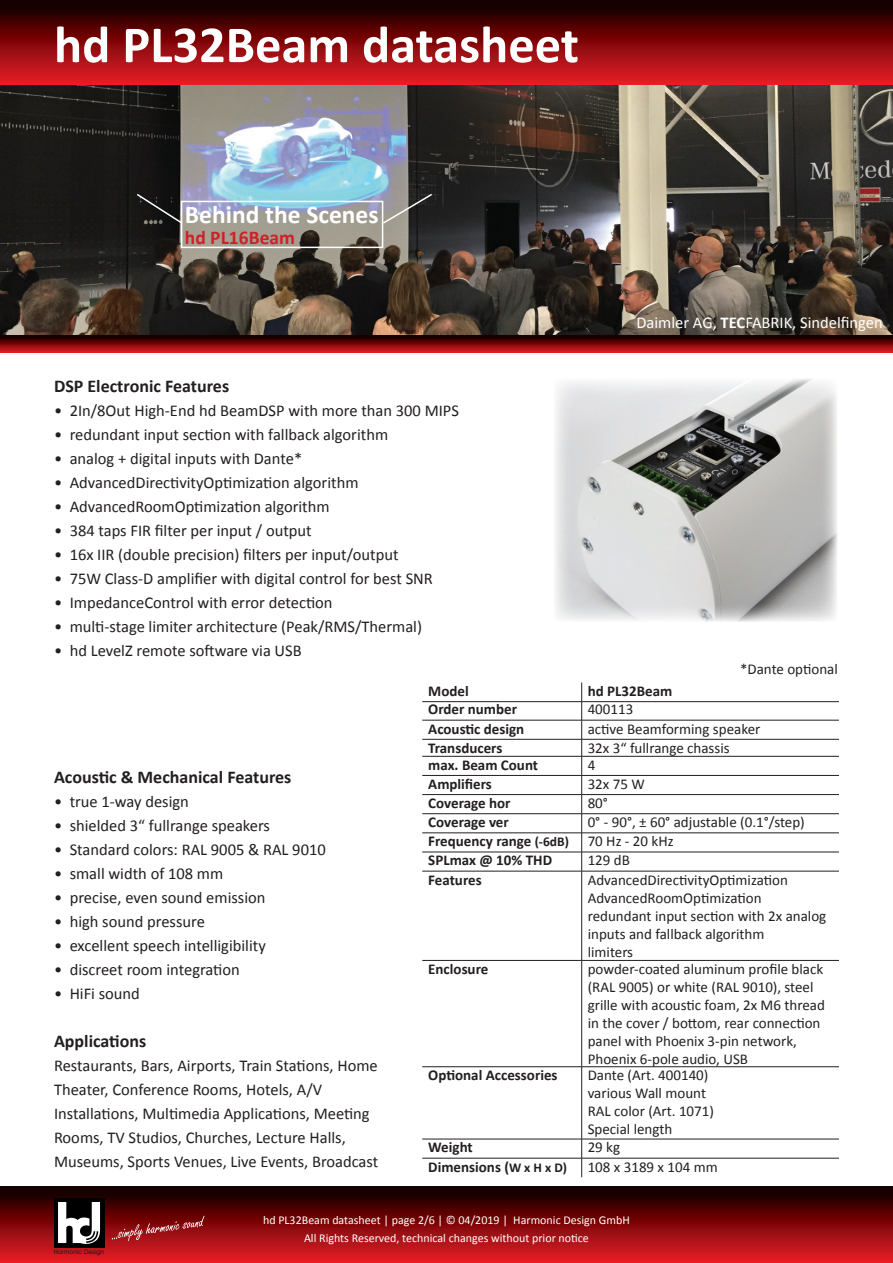
<style>
.page{position:relative;width:893px;height:1263px;background:#fff}
.page>*{position:absolute;margin:0;border:0;box-sizing:border-box;transform-origin:0 0}
.t1{font:700 52.5px "Calibri";color:#fff}
.t2{font:700 25.5px "Calibri";color:#fff}
.t3{font:700 19.5px "Calibri";color:#cf2026}
.t4{font:700 18px "Calibri";color:#231f20}
.t5{font:16.5px/24px "Calibri";color:#231f20}
.t6{font:16.5px "Calibri";color:#fff}
.t7{font:15px/18px "Calibri";color:#231f20}
.t8{font:700 15px "Calibri";color:#231f20}
.t9{font:12px/18px "Calibri";color:#fff;text-align:center}
.t10{font:500 6.45px "Avant Garde IT Cby BT";color:#231f20}
.s1{font-weight:700}
.s2{font-size:13.5px}
</style>
<div class="page">
<div style="left:0;top:1186px;width:893px;height:77px;background:linear-gradient(to bottom,#0a0000,#ef1b23)"></div>
<div style="left:54px;top:1198px;width:50px;height:49px;background:#000001"></div>
<svg style="left:58px;top:1202px;width:42px;height:42px"></svg>
<svg style="left:112px;top:1216px;width:93px;height:25px;background:#962123"></svg>
<div style="left:0;top:0;width:893px;height:85px;background:linear-gradient(to bottom,#0b0000,#ef1b23)"></div>
<img style="left:555px;top:379px;width:283px;height:243px">
<img style="left:0;top:86px;width:893px;height:250px">
<svg style="left:135px;top:192px;width:49px;height:33px;background:#282727"></svg>
<svg style="left:381px;top:192px;width:53px;height:33px;background:#676564"></svg>
<div style="left:181px;top:201px;width:202px;height:47px;border:2px solid #fff"></div>
<svg style="left:0;top:336px;width:893px;height:17px;background:#7d0a0c"></svg>
<svg style="left:581px;top:682px;width:1px;height:189px"></svg>
<hr style="left:581px;top:871px;width:1px;height:89px;background:#231f20">
<hr style="left:581px;top:960px;width:1px;height:106px;background:#231f20">
<hr style="left:581px;top:1067px;width:1px;height:72px;background:#231f20">
<svg style="left:581px;top:1140px;width:1px;height:37px"></svg>
<hr style="left:422px;top:720px;width:160px;height:1px;background:#231f20">
<hr style="left:582px;top:720px;width:257px;height:1px;background:#231f20">
<hr style="left:422px;top:852px;width:160px;height:1px;background:#231f20">
<hr style="left:422px;top:871px;width:160px;height:1px;background:#231f20">
<hr style="left:582px;top:871px;width:257px;height:1px;background:#231f20">
<hr style="left:422px;top:960px;width:160px;height:1px;background:#231f20">
<hr style="left:582px;top:960px;width:257px;height:1px;background:#231f20">
<hr style="left:422px;top:1066px;width:160px;height:1px;background:#231f20">
<hr style="left:582px;top:1066px;width:257px;height:1px;background:#231f20">
<hr style="left:422px;top:1139px;width:160px;height:1px;background:#231f20">
<hr style="left:582px;top:1139px;width:257px;height:1px;background:#231f20">
<hr style="left:422px;top:1158px;width:160px;height:1px;background:#231f20">
<hr style="left:582px;top:1158px;width:257px;height:1px;background:#231f20">
<hr style="left:422px;top:701px;width:160px;height:1px;background:#231f20">
<hr style="left:582px;top:701px;width:257px;height:1px;background:#231f20">
<hr style="left:422px;top:739px;width:160px;height:1px;background:#231f20">
<hr style="left:582px;top:739px;width:257px;height:1px;background:#231f20">
<hr style="left:422px;top:756px;width:160px;height:1px;background:#231f20">
<hr style="left:582px;top:756px;width:257px;height:1px;background:#231f20">
<hr style="left:422px;top:775px;width:160px;height:1px;background:#231f20">
<hr style="left:582px;top:775px;width:257px;height:1px;background:#231f20">
<hr style="left:422px;top:794px;width:160px;height:1px;background:#231f20">
<hr style="left:582px;top:794px;width:257px;height:1px;background:#231f20">
<hr style="left:422px;top:813px;width:160px;height:1px;background:#231f20">
<hr style="left:582px;top:813px;width:257px;height:1px;background:#231f20">
<hr style="left:422px;top:832px;width:160px;height:1px;background:#231f20">
<hr style="left:582px;top:832px;width:257px;height:1px;background:#231f20">
<hr style="left:582px;top:852px;width:257px;height:1px;background:#231f20">
<h1 class="t1" style="left:54px;top:11px;width:526px">hd PL32Beam datasheet</h1>
<h2 class="t2" style="left:185px;top:198px;width:195px">Behind the Scenes</h2>
<p class="t3" style="left:185px;top:225px;width:111px">hd PL16Beam</p>
<p class="t6" style="left:636px;top:312px;width:248px">Daimler AG, <span class="s1">TEC</span>FABRIK, Sindelfingen</p>
<p class="t4" style="left:54px;top:374px;width:177px">DSP Electronic Features</p>
<p class="t5" style="left:54px;top:398px;width:407px">• 2In/8Out High-End hd BeamDSP with more than 300 MIPS</p>
<p class="t5" style="left:54px;top:422px;width:336px">• redundant input section with fallback algorithm</p>
<p class="t5" style="left:54px;top:446px;width:250px">• analog + digital inputs with Dante*</p>
<p class="t5" style="left:54px;top:470px;width:306px">• AdvancedDirectivityOptimization algorithm</p>
<p class="t5" style="left:54px;top:494px;width:277px">• AdvancedRoomOptimization algorithm</p>
<p class="t5" style="left:54px;top:518px;width:259px">• 384 taps FIR filter per input / output</p>
<p class="t5" style="left:54px;top:542px;width:346px">• 16x IIR (double precision) filters per input/output</p>
<p class="t5" style="left:54px;top:566px;width:380px">• 75W Class-D amplifier with digital control for best SNR</p>
<p class="t5" style="left:54px;top:590px;width:280px">• ImpedanceControl with error detection</p>
<p class="t5" style="left:54px;top:614px;width:369px">• multi-stage limiter architecture (Peak/RMS/Thermal)</p>
<p class="t5" style="left:54px;top:638px;width:249px">• hd LevelZ remote software via USB</p>
<p class="t8" style="left:428px;top:681px;width:42px">Model</p>
<p class="t8" style="left:588px;top:681px;width:86px">hd PL32Beam</p>
<p class="t8" style="left:428px;top:700px;width:90px">Order number</p>
<p class="t7" style="left:588px;top:700px;width:47px">400113</p>
<p class="t8" style="left:428px;top:719px;width:98px">Acoustic design</p>
<p class="t7" style="left:588px;top:720px;width:174px">active Beamforming speaker</p>
<p class="t8" style="left:428px;top:738px;width:76px">Transducers</p>
<p class="t7" style="left:588px;top:739px;width:143px">32x 3“ fullrange chassis</p>
<p class="t8" style="left:428px;top:755px;width:111px">max. Beam Count</p>
<p class="t7" style="left:588px;top:756px;width:9px">4</p>
<p class="t8" style="left:428px;top:774px;width:65px">Amplifiers</p>
<p class="t7" style="left:588px;top:775px;width:59px">32x 75 W</p>
<p class="t8" style="left:428px;top:793px;width:84px">Coverage hor</p>
<p class="t7" style="left:588px;top:794px;width:22px">80°</p>
<p class="t8" style="left:428px;top:812px;width:82px">Coverage ver</p>
<p class="t7" style="left:588px;top:813px;width:219px">0° - 90°, ± 60° adjustable (0.1°/step)</p>
<p class="t8" style="left:428px;top:832px;width:142px">Frequency range <span class="s2">(-6dB)</span></p>
<p class="t7" style="left:588px;top:832px;width:87px">70 Hz - 20 kHz</p>
<p class="t8" style="left:428px;top:851px;width:125px">SPLmax @ 10% THD</p>
<p class="t7" style="left:588px;top:851px;width:44px">129 dB</p>
<p class="t8" style="left:428px;top:870px;width:55px">Features</p>
<p class="t7" style="left:588px;top:870px;width:240px">AdvancedDirectivityOptimization<br>AdvancedRoomOptimization redundant input section with 2x analog inputs and fallback algorithm<br>limiters</p>
<p class="t8" style="left:428px;top:959px;width:62px">Enclosure</p>
<p class="t7" style="left:588px;top:960px;width:239px">powder-coated aluminum profile black (RAL 9005) or white (RAL 9010), steel grille with acoustic foam, 2x M6 thread in the cover / bottom, rear connection panel with Phoenix 3-pin network, Phoenix 6-pole audio, USB</p>
<p class="t8" style="left:428px;top:1065px;width:131px">Optional Accessories</p>
<p class="t7" style="left:588px;top:1066px;width:128px">Dante (Art. 400140) various Wall mount<br>RAL color (Art. 1071)<br>Special length</p>
<p class="t8" style="left:428px;top:1138px;width:46px">Weight</p>
<p class="t7" style="left:588px;top:1138px;width:34px">29 kg</p>
<p class="t8" style="left:428px;top:1157px;width:140px">Dimensions (<span class="s2">W x H x D)</span></p>
<p class="t7" style="left:588px;top:1157px;width:131px">108 x 3189 x 104 mm</p>
<p class="t7" style="left:740px;top:660px;width:99px">*Dante optional</p>
<p class="t4" style="left:54px;top:766px;width:239px">Acoustic &amp; Mechanical Features</p>
<p class="t5" style="left:54px;top:790px;width:136px">• true 1-way design</p>
<p class="t5" style="left:54px;top:814px;width:218px">• shielded 3“ fullrange speakers</p>
<p class="t5" style="left:54px;top:838px;width:273px">• Standard colors: RAL 9005 &amp; RAL 9010</p>
<p class="t5" style="left:54px;top:862px;width:171px">• small width of 108 mm</p>
<p class="t5" style="left:54px;top:886px;width:213px">• precise, even sound emission</p>
<p class="t5" style="left:54px;top:910px;width:152px">• high sound pressure</p>
<p class="t5" style="left:54px;top:934px;width:213px">• excellent speech intelligibility</p>
<p class="t5" style="left:54px;top:958px;width:187px">• discreet room integration</p>
<p class="t5" style="left:54px;top:982px;width:87px">• HiFi sound</p>
<p class="t4" style="left:54px;top:1030px;width:94px">Applications</p>
<p class="t5" style="left:54px;top:1054px;width:326px">Restaurants, Bars, Airports, Train Stations, Home Theater, Conference Rooms, Hotels, A/V Installations, Multimedia Applications, Meeting Rooms, TV Studios, Churches, Lecture Halls, Museums, Sports Venues, Live Events, Broadcast</p>
<p class="t10" style="left:54px;top:1248px;width:52px">Harmonic Design</p>
<p class="t9" style="left:263px;top:1211px;width:368px">hd PL32Beam datasheet | page 2/6 | © 04/2019 | Harmonic Design GmbH<br>All Rights Reserved, technical changes without prior notice</p>
</div>
